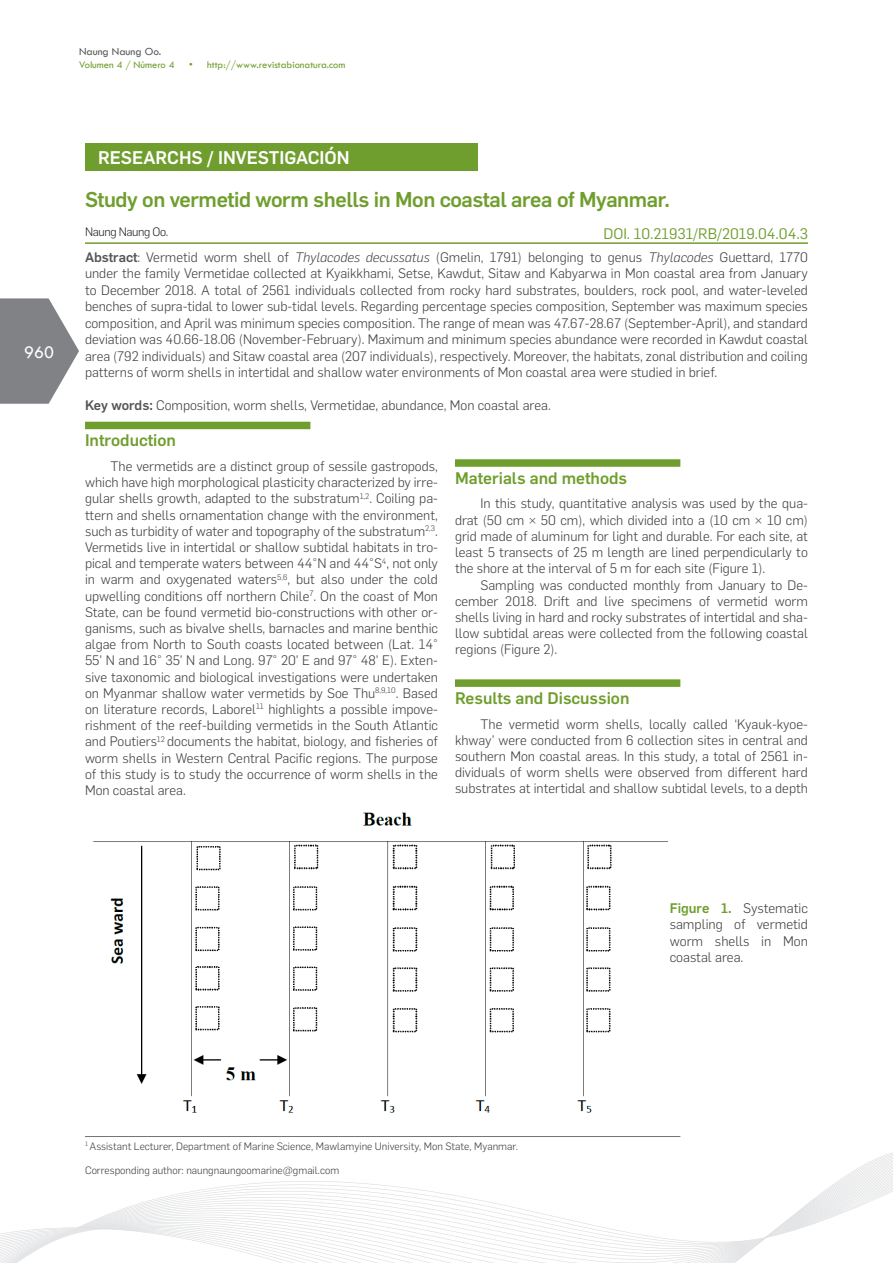
<style>
.page{position:relative;width:893px;height:1263px;background:#fff}
.page>*{position:absolute;margin:0;border:0;box-sizing:border-box;transform-origin:0 0}
.t1{font:500 21px "Flama";letter-spacing:-.02em;color:#709e2e}
.t2{font:500 18px "Flama";color:#fff}
.t3{font:18px "Tw Cen";color:#fff}
.t4{font:500 16.5px "Flama";color:#709e2e}
.t5{font:15px "Flama";color:#709e2e}
.t6{font:300 13.65px/16.4px "Flama";color:#3e3e3f;text-align:justify}
.t7{font:300 13.5px/16.2px "Flama";color:#3e3e3f;text-align:justify}
.t8{font:300 12px "Flama";letter-spacing:-.03em;color:#231f20}
.t9{font:11.25px "Tw Cen";color:#57585a}
.t10{font:300 10.5px "Flama";color:#3e3e3f}
.t11{font:10.5px "Tw Cen";color:#709e2e}
.s1{font-weight:500;color:#545557}
.s2{font-style:italic}
.s3{font-weight:500;color:#709e2e}
</style>
<div class="page">
<svg style="left:0;top:298px;width:79px;height:106px"></svg>
<svg style="left:0;top:1152px;width:893px;height:111px"></svg>
<div style="left:85px;top:422px;width:225px;height:7px;background:#709e2e"></div>
<div style="left:455px;top:459px;width:225px;height:8px;background:#709e2e"></div>
<div style="left:455px;top:679px;width:225px;height:8px;background:#709e2e"></div>
<div style="left:85px;top:143px;width:392px;height:27px;background:#709e2e"></div>
<hr style="left:85px;top:242px;width:723px;height:2px;background:#709e2e">
<hr style="left:85px;top:1136px;width:595px;height:1px;background:#727476">
<img style="left:93px;top:812px;width:574px;height:301px">
<p class="t9" style="left:79px;top:45px;width:84px">Naung Naung Oo.</p>
<p class="t11" style="left:79px;top:58px;width:97px">Volumen 4 / Número 4</p>
<p class="t11" style="left:189px;top:58px;width:158px">• http://www.revistabionatura.com</p>
<h2 class="t3" style="left:24px;top:341px;width:31px">960</h2>
<h2 class="t2" style="left:98px;top:145px;width:253px">RESEARCHS / INVESTIGACIÓN</h2>
<h1 class="t1" style="left:85px;top:184px;width:586px">Study on vermetid worm shells in Mon coastal area of Myanmar.</h1>
<p class="t8" style="left:85px;top:223px;width:85px">Naung Naung Oo.</p>
<p class="t5" style="left:603px;top:223px;width:206px">DOI. 10.21931/RB/2019.04.04.3</p>
<p class="t7" style="left:85px;top:248px;width:724px"><span class="s1">Abstract</span>: Vermetid worm shell of <span class="s2">Thylacodes decussatus</span> (Gmelin, 1791) belonging to genus <span class="s2">Thylacodes</span> Guettard, 1770 under the family Vermetidae collected at Kyaikkhami, Setse, Kawdut, Sitaw and Kabyarwa in Mon coastal area from January to December 2018. A total of 2561 individuals collected from rocky hard substrates, boulders, rock pool, and water-leveled benches of supra-tidal to lower sub-tidal levels. Regarding percentage species composition, September was maximum species composition, and April was minimum species composition. The range of mean was 47.67-28.67 (September-April), and standard deviation was 40.66-18.06 (November-February). Maximum and minimum species abundance were recorded in Kawdut coastal area (792 individuals) and Sitaw coastal area (207 individuals), respectively. Moreover, the habitats, zonal distribution and coiling patterns of worm shells in intertidal and shallow water environments of Mon coastal area were studied in brief.</p>
<p class="t7" style="left:85px;top:396px;width:467px"><span class="s1">Key words:</span> Composition, worm shells, Vermetidae, abundance, Mon coastal area.</p>
<p class="t4" style="left:85px;top:428px;width:92px">Introduction</p>
<p class="t7" style="left:85px;top:457px;width:354px;text-indent:26px">The vermetids are a distinct group of sessile gastropods, which have high morphological plasticity characterized by irre&shy;gular shells growth, adapted to the substratum<sup>1,2</sup>. Coiling pa&shy;ttern and shells ornamentation change with the environment, such as turbidity of water and topography of the substratum<sup>2,3</sup>.<br>Vermetids live in intertidal or shallow subtidal habitats in tro&shy;pical and temperate waters between 44°N and 44°S<sup>4</sup>, not only in warm and oxygenated waters<sup>5,6</sup>, but also under the cold upwelling conditions off northern Chile<sup>7</sup>. On the coast of Mon State, can be found vermetid bio-constructions with other or&shy;ganisms, such as bivalve shells, barnacles and marine benthic algae from North to South coasts located between (Lat. 14° 55' N and 16° 35' N and Long. 97° 20' E and 97° 48' E). Exten&shy;sive taxonomic and biological investigations were undertaken on Myanmar shallow water vermetids by Soe Thu<sup>8,9,10</sup>. Based on literature records, Laborel<sup>11</sup> highlights a possible impove&shy;rishment of the reef-building vermetids in the South Atlantic and Poutiers<sup>12</sup> documents the habitat, biology, and fisheries of worm shells in Western Central Pacific regions. The purpose of this study is to study the occurrence of worm shells in the Mon coastal area.</p>
<p class="t4" style="left:455px;top:466px;width:174px">Materials and methods</p>
<p class="t7" style="left:455px;top:495px;width:354px;text-indent:26px">In this study, quantitative analysis was used by the qua&shy;drat (50 cm × 50 cm), which divided into a (10 cm × 10 cm) grid made of aluminum for light and durable. For each site, at least 5 transects of 25 m length are lined perpendicularly to the shore at the interval of 5 m for each site (Figure 1).</p>
<p class="t7" style="left:455px;top:576px;width:354px;text-indent:26px">Sampling was conducted monthly from January to De&shy;cember 2018. Drift and live specimens of vermetid worm shells living in hard and rocky substrates of intertidal and sha&shy;llow subtidal areas were collected from the following coastal regions (Figure 2).</p>
<p class="t4" style="left:455px;top:686px;width:176px">Results and Discussion</p>
<p class="t7" style="left:455px;top:715px;width:354px;text-indent:26px">The vermetid worm shells, locally called ‘Kyauk-kyoe&shy;khway’ were conducted from 6 collection sites in central and southern Mon coastal areas. In this study, a total of 2561 in&shy;dividuals of worm shells were observed from different hard substrates at intertidal and shallow subtidal levels, to a depth</p>
<p class="t6" style="left:670px;top:899px;width:140px"><span class="s3">Figure 1.</span> Systematic sampling of vermetid worm shells in Mon coastal area.</p>
<p class="t10" style="left:85px;top:1139px;width:434px"><sup>1</sup> Assistant Lecturer, Department of Marine Science, Mawlamyine University, Mon State, Myanmar.</p>
<p class="t10" style="left:85px;top:1163px;width:256px">Corresponding author: naungnaungoomarine@gmail.com</p>
</div>
